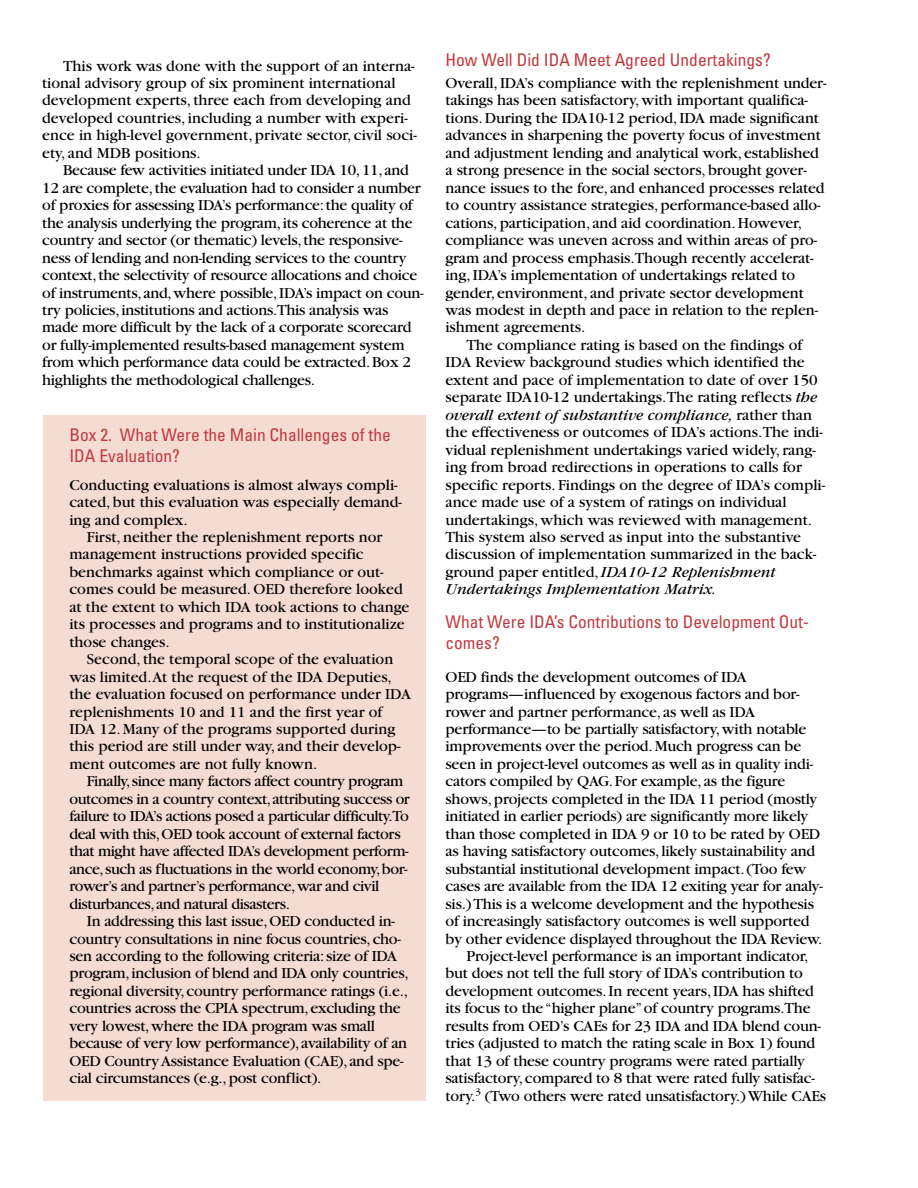
<style>
.page{position:relative;width:918px;height:1188px;background:#fff}
.page>*{position:absolute;margin:0;border:0;box-sizing:border-box;transform-origin:0 0}
.t1{font:condensed 17.4px/21px "Univers";color:#c3383e}
.t2{font:16.05px/17.4px "Garamond";letter-spacing:-.01em;color:#000}
.t3{font:italic 16.05px "Garamond";color:#000}
.s1{font-style:italic}
.s2{font-style:normal}
</style>
<div class="page">
<div style="left:43px;top:415px;width:382px;height:686px;background:#f5dcd2"></div>
<p class="t2" style="left:42px;top:58px;width:376px;text-indent:21px">This work was done with the support of an interna&shy;tional advisory group of six prominent international development experts, three each from developing and developed countries, including a number with experi&shy;ence in high-level government, private sector, civil soci&shy;ety, and MDB positions.</p>
<p class="t2" style="left:42px;top:163px;width:383px;text-indent:21px">Because few activities initiated under IDA 10,11,and 12 are complete,the evaluation had to consider a number of proxies for assessing IDA’s performance:the quality of the analysis underlying the program,its coherence at the country and sector (or thematic) levels,the responsive&shy;ness of lending and non-lending services to the country context,the selectivity of resource allocations and choice of instruments,and,where possible,IDA’s impact on coun&shy;try policies,institutions and actions.This analysis was made more difficult by the lack of a corporate scorecard or fully-implemented results-based management system from which performance data could be extracted.Box 2 highlights the methodological challenges.</p>
<p class="t1" style="left:69px;top:426px;width:323px">Box 2. What Were the Main Challenges of the<br>IDA Evaluation?</p>
<p class="t2" style="left:69px;top:477px;width:334px">Conducting evaluations is almost always compli&shy;cated, but this evaluation was especially demand&shy;ing and complex.</p>
<p class="t2" style="left:69px;top:530px;width:341px;text-indent:17px">First, neither the replenishment reports nor management instructions provided specific benchmarks against which compliance or out&shy;comes could be measured. OED therefore looked at the extent to which IDA took actions to change its processes and programs and to institutionalize those changes.</p>
<p class="t2" style="left:69px;top:652px;width:343px;text-indent:17px">Second, the temporal scope of the evaluation was limited.At the request of the IDA Deputies, the evaluation focused on performance under IDA replenishments 10 and 11 and the first year of IDA 12. Many of the programs supported during this period are still under way, and their develop&shy;ment outcomes are not fully known.</p>
<p class="t2" style="left:69px;top:774px;width:342px;text-indent:17px">Finally,since many factors affect country program outcomes in a country context,attributing success or failure to IDA’s actions posed a particular difficulty.To deal with this,OED took account of external factors that might have affected IDA’s development perform&shy;ance,such as fluctuations in the world economy,bor&shy;rower’s and partner’s performance,war and civil disturbances,and natural disasters.</p>
<p class="t2" style="left:69px;top:914px;width:341px;text-indent:17px">In addressing this last issue,OED conducted in&shy;country consultations in nine focus countries,cho&shy;sen according to the following criteria:size of IDA program,inclusion of blend and IDA only countries, regional diversity,country performance ratings (i.e., countries across the CPIA spectrum,excluding the very lowest,where the IDA program was small because of very low performance),availability of an OED Country Assistance Evaluation (CAE),and spe&shy;cial circumstances (e.g.,post conflict).</p>
<p class="t1" style="left:446px;top:51px;width:327px">How Well Did IDA Meet Agreed Undertakings?</p>
<p class="t2" style="left:446px;top:76px;width:383px">Overall, IDA’s compliance with the replenishment under-</p>
<p class="t2" style="left:446px;top:93px;width:364px">takings has been satisfactory, with important qualifica-</p>
<p class="t2" style="left:446px;top:111px;width:375px">tions. During the IDA10-12 period, IDA made significant</p>
<p class="t2" style="left:446px;top:128px;width:377px">advances in sharpening the poverty focus of investment</p>
<p class="t2" style="left:446px;top:146px;width:375px">and adjustment lending and analytical work, established</p>
<p class="t2" style="left:446px;top:163px;width:363px">a strong presence in the social sectors, brought gover-</p>
<p class="t2" style="left:446px;top:180px;width:381px">nance issues to the fore, and enhanced processes related</p>
<p class="t2" style="left:446px;top:198px;width:377px">to country assistance strategies, performance-based allo-</p>
<p class="t2" style="left:446px;top:215px;width:358px">cations, participation, and aid coordination. However,</p>
<p class="t2" style="left:446px;top:233px;width:373px">compliance was uneven across and within areas of pro-</p>
<p class="t2" style="left:446px;top:250px;width:370px">gram and process emphasis.Though recently accelerat-</p>
<p class="t2" style="left:446px;top:268px;width:351px">ing, IDA’s implementation of undertakings related to</p>
<p class="t2" style="left:446px;top:285px;width:360px">gender, environment, and private sector development</p>
<p class="t2" style="left:446px;top:303px;width:374px">was modest in depth and pace in relation to the replen-</p>
<p class="t2" style="left:446px;top:320px;width:141px">ishment agreements.</p>
<p class="t2" style="left:466px;top:338px;width:337px">The compliance rating is based on the findings of</p>
<p class="t2" style="left:446px;top:355px;width:361px">IDA Review background studies which identified the</p>
<p class="t2" style="left:446px;top:373px;width:374px">extent and pace of implementation to date of over 150</p>
<p class="t2" style="left:446px;top:390px;width:373px">separate IDA10-12 undertakings.The rating reflects <span class="s1">the</span></p>
<p class="t3" style="left:446px;top:409px;width:368px">overall extent of substantive compliance, <span class="s2">rather than</span></p>
<p class="t2" style="left:446px;top:425px;width:379px">the effectiveness or outcomes of IDA’s actions.The indi-</p>
<p class="t2" style="left:446px;top:442px;width:372px">vidual replenishment undertakings varied widely, rang-</p>
<p class="t2" style="left:446px;top:460px;width:358px">ing from broad redirections in operations to calls for</p>
<p class="t2" style="left:446px;top:477px;width:381px">specific reports. Findings on the degree of IDA’s compli-</p>
<p class="t2" style="left:446px;top:495px;width:343px">ance made use of a system of ratings on individual</p>
<p class="t2" style="left:446px;top:512px;width:368px">undertakings, which was reviewed with management.</p>
<p class="t2" style="left:446px;top:530px;width:357px">This system also served as input into the substantive</p>
<p class="t2" style="left:446px;top:547px;width:372px">discussion of implementation summarized in the back-</p>
<p class="t3" style="left:446px;top:566px;width:331px"><span class="s2">ground paper entitled,</span>IDA10-12 Replenishment</p>
<p class="t3" style="left:446px;top:584px;width:272px">Undertakings Implementation Matrix.</p>
<p class="t1" style="left:446px;top:613px;width:365px">What Were IDA’s Contributions to Development Out&shy;comes?</p>
<p class="t2" style="left:446px;top:669px;width:303px">OED finds the development outcomes of IDA</p>
<p class="t2" style="left:446px;top:687px;width:356px">programs—influenced by exogenous factors and bor-</p>
<p class="t2" style="left:446px;top:704px;width:311px">rower and partner performance,as well as IDA</p>
<p class="t2" style="left:446px;top:722px;width:362px">performance—to be partially satisfactory,with notable</p>
<p class="t2" style="left:446px;top:739px;width:357px">improvements over the period.Much progress can be</p>
<p class="t2" style="left:446px;top:757px;width:369px">seen in project-level outcomes as well as in quality indi-</p>
<p class="t2" style="left:446px;top:774px;width:341px">cators compiled by QAG.For example,as the figure</p>
<p class="t2" style="left:446px;top:792px;width:373px">shows,projects completed in the IDA 11 period (mostly</p>
<p class="t2" style="left:446px;top:809px;width:364px">initiated in earlier periods) are significantly more likely</p>
<p class="t2" style="left:446px;top:827px;width:376px">than those completed in IDA 9 or 10 to be rated by OED</p>
<p class="t2" style="left:446px;top:844px;width:371px">as having satisfactory outcomes,likely sustainability and</p>
<p class="t2" style="left:446px;top:861px;width:362px">substantial institutional development impact.(Too few</p>
<p class="t2" style="left:446px;top:879px;width:379px">cases are available from the IDA 12 exiting year for analy-</p>
<p class="t2" style="left:446px;top:896px;width:370px">sis.) This is a welcome development and the hypothesis</p>
<p class="t2" style="left:446px;top:914px;width:365px">of increasingly satisfactory outcomes is well supported</p>
<p class="t2" style="left:446px;top:931px;width:378px">by other evidence displayed throughout the IDA Review.</p>
<p class="t2" style="left:466px;top:949px;width:344px">Project-level performance is an important indicator,</p>
<p class="t2" style="left:446px;top:966px;width:359px">but does not tell the full story of IDA’s contribution to</p>
<p class="t2" style="left:446px;top:984px;width:370px">development outcomes.In recent years,IDA has shifted</p>
<p class="t2" style="left:446px;top:1001px;width:367px">its focus to the “higher plane”of country programs.The</p>
<p class="t2" style="left:446px;top:1019px;width:377px">results from OED’s CAEs for 23 IDA and IDA blend coun-</p>
<p class="t2" style="left:446px;top:1036px;width:371px">tries (adjusted to match the rating scale in Box 1) found</p>
<p class="t2" style="left:446px;top:1053px;width:361px">that 13 of these country programs were rated partially</p>
<p class="t2" style="left:446px;top:1071px;width:371px">satisfactory,compared to 8 that were rated fully satisfac-</p>
<p class="t2" style="left:446px;top:1088px;width:382px">tory.<sup>3</sup> (Two others were rated unsatisfactory.) While CAEs</p>
</div>
